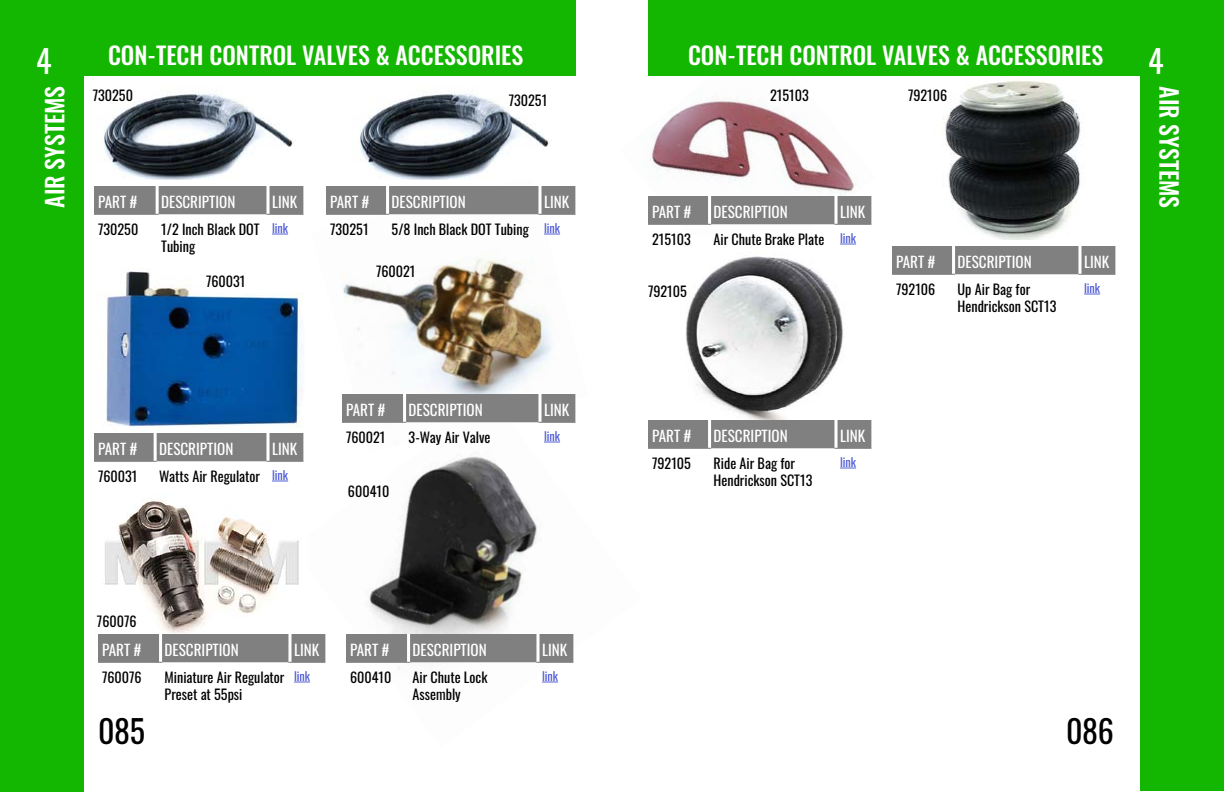
<style>
.page{position:relative;width:1224px;height:792px;background:#fff}
.page>*{position:absolute;margin:0;border:0;box-sizing:border-box;transform-origin:0 0}
.t1{font:32px "Oswald";letter-spacing:-.015em;color:#000101}
.t2{font:32px "Oswald";color:#fff}
.t3{font:500 24px "Oswald";color:#fff}
.t4{font:15.1px "Oswald";color:#fff}
.t5{font:14.1px/17px "Oswald";color:#000}
.t6{font:12.1px "Oswald";color:#4f5cd6}
</style>
<div class="page">
<img style="left:650px;top:97px;width:222px;height:147px">
<img style="left:654px;top:236px;width:200px;height:184px">
<img style="left:942px;top:80px;width:140px;height:160px">
<img style="left:294px;top:435px;width:280px;height:247px">
<img style="left:105px;top:457px;width:203px;height:214px">
<img style="left:312px;top:186px;width:264px;height:267px">
<img style="left:103px;top:271px;width:201px;height:164px">
<img style="left:104px;top:91px;width:190px;height:89px">
<img style="left:360px;top:91px;width:190px;height:89px">
<div style="left:0;top:0;width:84px;height:792px;background:#13b600"></div>
<div style="left:0;top:0;width:1224px;height:76px;background:#13b600"></div>
<div style="left:1140px;top:0;width:84px;height:791px;background:#13b600"></div>
<div style="left:576px;top:0;width:72px;height:96px;background:#fff"></div>
<div style="left:94px;top:186px;width:209px;height:28px;background:#808080"></div>
<hr style="left:156px;top:186px;width:3px;height:28px;background:#fff">
<svg style="left:266px;top:186px;width:4px;height:28px"></svg>
<hr style="left:94px;top:214px;width:65px;height:1px;background:#808080">
<hr style="left:266px;top:214px;width:37px;height:1px;background:#808080">
<svg style="left:272px;top:234px;width:16px;height:1px"></svg>
<div style="left:94px;top:433px;width:209px;height:28px;background:#808080"></div>
<hr style="left:154px;top:433px;width:3px;height:28px;background:#fff">
<svg style="left:266px;top:433px;width:4px;height:28px"></svg>
<hr style="left:94px;top:461px;width:63px;height:1px;background:#808080">
<hr style="left:266px;top:461px;width:37px;height:1px;background:#808080">
<svg style="left:272px;top:481px;width:16px;height:1px"></svg>
<div style="left:326px;top:186px;width:249px;height:28px;background:#808080"></div>
<hr style="left:386px;top:186px;width:3px;height:28px;background:#fff">
<svg style="left:538px;top:186px;width:4px;height:28px"></svg>
<hr style="left:326px;top:214px;width:63px;height:1px;background:#808080">
<hr style="left:538px;top:214px;width:37px;height:1px;background:#808080">
<svg style="left:544px;top:234px;width:16px;height:1px"></svg>
<div style="left:648px;top:196px;width:223px;height:28px;background:#808080"></div>
<hr style="left:708px;top:196px;width:3px;height:28px;background:#fff">
<svg style="left:834px;top:196px;width:4px;height:28px"></svg>
<hr style="left:648px;top:224px;width:63px;height:1px;background:#808080">
<hr style="left:834px;top:224px;width:37px;height:1px;background:#808080">
<svg style="left:840px;top:244px;width:16px;height:1px"></svg>
<div style="left:892px;top:246px;width:223px;height:28px;background:#808080"></div>
<hr style="left:952px;top:246px;width:3px;height:28px;background:#fff">
<svg style="left:1078px;top:246px;width:4px;height:28px"></svg>
<hr style="left:892px;top:274px;width:63px;height:1px;background:#808080">
<hr style="left:1078px;top:274px;width:37px;height:1px;background:#808080">
<svg style="left:1084px;top:294px;width:16px;height:1px"></svg>
<div style="left:648px;top:420px;width:223px;height:28px;background:#808080"></div>
<hr style="left:708px;top:420px;width:3px;height:28px;background:#fff">
<svg style="left:834px;top:420px;width:4px;height:28px"></svg>
<hr style="left:648px;top:448px;width:63px;height:1px;background:#808080">
<hr style="left:834px;top:448px;width:37px;height:1px;background:#808080">
<svg style="left:840px;top:468px;width:16px;height:1px"></svg>
<div style="left:342px;top:394px;width:233px;height:28px;background:#808080"></div>
<hr style="left:403px;top:394px;width:3px;height:28px;background:#fff">
<svg style="left:538px;top:394px;width:4px;height:28px"></svg>
<hr style="left:342px;top:422px;width:64px;height:1px;background:#808080">
<hr style="left:538px;top:422px;width:37px;height:1px;background:#808080">
<svg style="left:544px;top:442px;width:16px;height:1px"></svg>
<div style="left:98px;top:634px;width:227px;height:28px;background:#808080"></div>
<hr style="left:159px;top:634px;width:3px;height:28px;background:#fff">
<svg style="left:288px;top:634px;width:4px;height:28px"></svg>
<hr style="left:98px;top:662px;width:64px;height:1px;background:#808080">
<hr style="left:288px;top:662px;width:37px;height:1px;background:#808080">
<svg style="left:294px;top:682px;width:16px;height:1px"></svg>
<div style="left:346px;top:634px;width:227px;height:28px;background:#808080"></div>
<hr style="left:407px;top:634px;width:3px;height:28px;background:#fff">
<svg style="left:536px;top:634px;width:4px;height:28px"></svg>
<hr style="left:346px;top:662px;width:64px;height:1px;background:#808080">
<hr style="left:536px;top:662px;width:37px;height:1px;background:#808080">
<svg style="left:542px;top:682px;width:16px;height:1px"></svg>
<h2 class="t3" style="left:108px;top:42px;width:417px">CON-TECH CONTROL VALVES &amp; ACCESSORIES</h2>
<h2 class="t3" style="left:688px;top:42px;width:417px">CON-TECH CONTROL VALVES &amp; ACCESSORIES</h2>
<h1 class="t2" style="left:36px;top:33px;width:17px">4</h1>
<h1 class="t2" style="left:1148px;top:33px;width:17px">4</h1>
<h2 class="t3" style="left:42px;top:208px;width:124px;rotate:-90deg">AIR SYSTEMS</h2>
<h2 class="t3" style="left:1182px;top:86px;width:124px;rotate:90deg">AIR SYSTEMS</h2>
<p class="t5" style="left:93px;top:85px;width:42px">730250</p>
<p class="t5" style="left:770px;top:85px;width:40px">215103</p>
<p class="t5" style="left:908px;top:85px;width:41px">792106</p>
<p class="t5" style="left:509px;top:90px;width:40px">730251</p>
<p class="t4" style="left:98px;top:189px;width:41px">PART #</p>
<p class="t4" style="left:161px;top:189px;width:76px">DESCRIPTION</p>
<p class="t4" style="left:272px;top:189px;width:27px">LINK</p>
<p class="t5" style="left:98px;top:220px;width:42px">730250</p>
<p class="t5" style="left:161px;top:220px;width:100px">1/2 Inch Black DOT<br>Tubing</p>
<p class="t6" style="left:272px;top:217px;width:18px">link</p>
<p class="t4" style="left:330px;top:189px;width:41px">PART #</p>
<p class="t4" style="left:392px;top:189px;width:76px">DESCRIPTION</p>
<p class="t4" style="left:544px;top:189px;width:27px">LINK</p>
<p class="t5" style="left:330px;top:220px;width:40px">730251</p>
<p class="t5" style="left:392px;top:220px;width:170px">5/8 Inch Black DOT Tubing <sup>link</sup></p>
<p class="t4" style="left:652px;top:199px;width:41px">PART #</p>
<p class="t4" style="left:714px;top:199px;width:76px">DESCRIPTION</p>
<p class="t4" style="left:840px;top:199px;width:27px">LINK</p>
<p class="t5" style="left:652px;top:230px;width:40px">215103</p>
<p class="t5" style="left:714px;top:230px;width:144px">Air Chute Brake Plate <sup>link</sup></p>
<p class="t4" style="left:896px;top:249px;width:41px">PART #</p>
<p class="t4" style="left:958px;top:249px;width:76px">DESCRIPTION</p>
<p class="t4" style="left:1084px;top:249px;width:27px">LINK</p>
<p class="t5" style="left:896px;top:280px;width:41px">792106</p>
<p class="t5" style="left:958px;top:280px;width:100px">Up Air Bag for<br>Hendrickson SCT13</p>
<p class="t6" style="left:1084px;top:277px;width:18px">link</p>
<p class="t5" style="left:376px;top:261px;width:41px">760021</p>
<p class="t5" style="left:206px;top:271px;width:41px">760031</p>
<p class="t5" style="left:648px;top:281px;width:40px">792105</p>
<p class="t4" style="left:98px;top:436px;width:41px">PART #</p>
<p class="t4" style="left:159px;top:436px;width:76px">DESCRIPTION</p>
<p class="t4" style="left:272px;top:436px;width:27px">LINK</p>
<p class="t5" style="left:98px;top:467px;width:41px">760031</p>
<p class="t5" style="left:159px;top:467px;width:130px">Watts Air Regulator <sup>link</sup></p>
<p class="t4" style="left:346px;top:397px;width:41px">PART #</p>
<p class="t4" style="left:409px;top:397px;width:76px">DESCRIPTION</p>
<p class="t4" style="left:544px;top:397px;width:27px">LINK</p>
<p class="t5" style="left:346px;top:428px;width:41px">760021</p>
<p class="t5" style="left:409px;top:428px;width:83px">3-Way Air Valve</p>
<p class="t6" style="left:544px;top:425px;width:18px">link</p>
<p class="t5" style="left:348px;top:481px;width:43px">600410</p>
<p class="t5" style="left:97px;top:611px;width:41px">760076</p>
<p class="t4" style="left:102px;top:637px;width:41px">PART #</p>
<p class="t4" style="left:165px;top:637px;width:76px">DESCRIPTION</p>
<p class="t4" style="left:294px;top:637px;width:27px">LINK</p>
<p class="t5" style="left:102px;top:668px;width:41px">760076</p>
<p class="t5" style="left:165px;top:668px;width:121px">Miniature Air Regulator<br>Preset at 55psi</p>
<p class="t6" style="left:294px;top:665px;width:18px">link</p>
<p class="t4" style="left:350px;top:637px;width:41px">PART #</p>
<p class="t4" style="left:413px;top:637px;width:76px">DESCRIPTION</p>
<p class="t4" style="left:542px;top:637px;width:27px">LINK</p>
<p class="t5" style="left:350px;top:668px;width:43px">600410</p>
<p class="t5" style="left:413px;top:668px;width:76px">Air Chute Lock<br>Assembly</p>
<p class="t6" style="left:542px;top:665px;width:18px">link</p>
<p class="t4" style="left:652px;top:423px;width:41px">PART #</p>
<p class="t4" style="left:714px;top:423px;width:76px">DESCRIPTION</p>
<p class="t4" style="left:840px;top:423px;width:27px">LINK</p>
<p class="t5" style="left:652px;top:454px;width:40px">792105</p>
<p class="t5" style="left:714px;top:454px;width:100px">Ride Air Bag for<br>Hendrickson SCT13</p>
<p class="t6" style="left:840px;top:451px;width:18px">link</p>
<h1 class="t1" style="left:98px;top:703px;width:49px">085</h1>
<h1 class="t1" style="left:1066px;top:703px;width:49px">086</h1>
</div>
